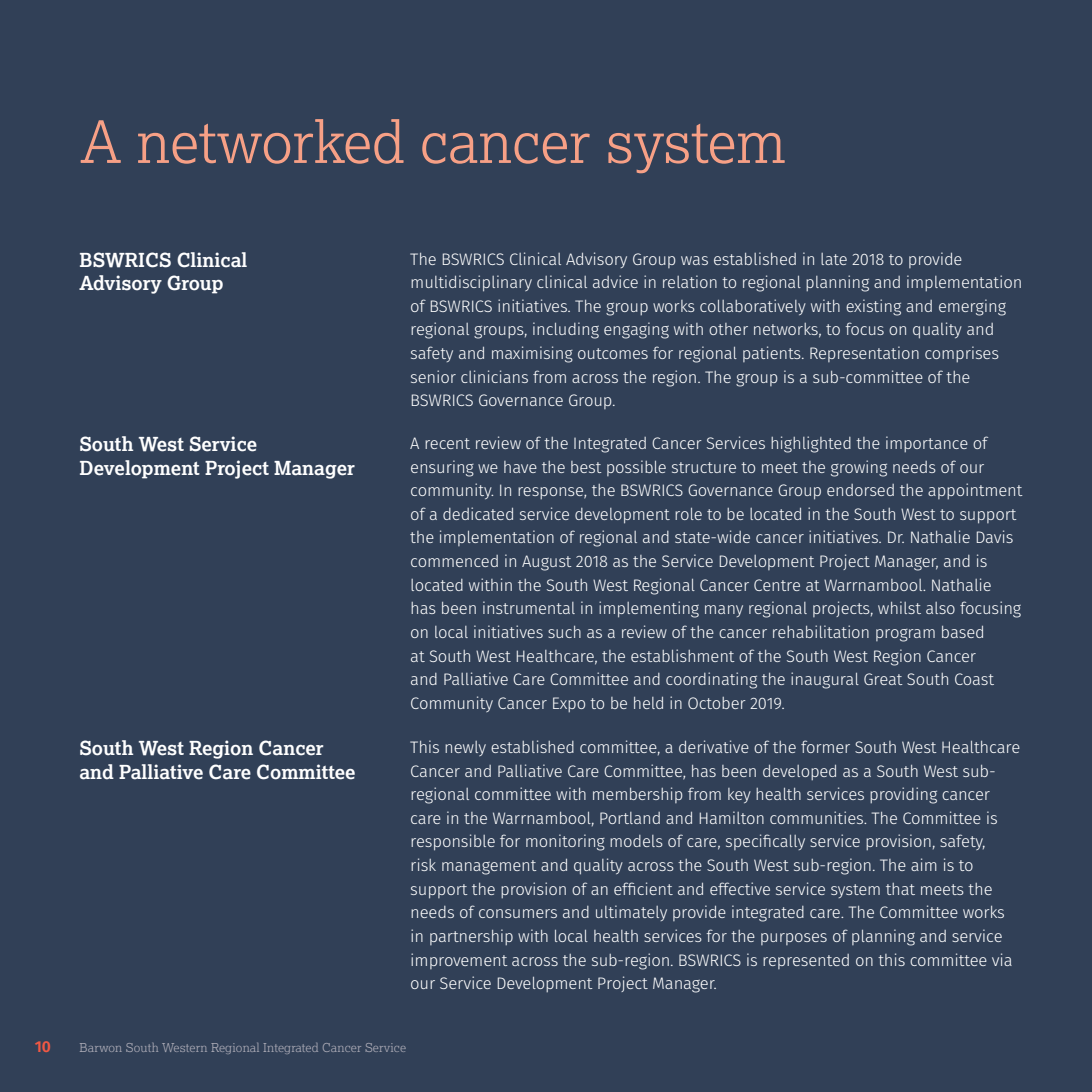
<style>
.page{position:relative;width:1092px;height:1092px;background:#fff}
.page>*{position:absolute;margin:0;border:0;box-sizing:border-box;transform-origin:0 0}
.t1{font:300 57.75px "Lexia";color:#f7a086}
.t2{font:700 19.25px/23.6px "Lexia";color:#fff}
.t3{font:300 16.62px/23.6px "Fira Sans";letter-spacing:-.01em;color:#fff}
.t4{font:600 15.75px "Fira Sans";color:#f05843}
.t5{font:300 12.25px "Lexia";letter-spacing:.01em;color:#adacb7}
</style>
<div class="page">
<div style="left:0;top:0;width:1091px;height:1091px;background:#314057"></div>
<h1 class="t1" style="left:80px;top:118px;width:707px">A networked cancer system</h1>
<p class="t2" style="left:79px;top:249px;width:170px">BSWRICS Clinical<br>Advisory Group</p>
<p class="t2" style="left:79px;top:433px;width:277px">South West Service<br>Development Project Manager</p>
<p class="t2" style="left:79px;top:737px;width:277px">South West Region Cancer and Palliative Care Committee</p>
<p class="t3" style="left:410px;top:247px;width:613px">The BSWRICS Clinical Advisory Group was established in late 2018 to provide multidisciplinary clinical advice in relation to regional planning and implementation of BSWRICS initiatives. The group works collaboratively with existing and emerging regional groups, including engaging with other networks, to focus on quality and safety and maximising outcomes for regional patients. Representation comprises senior clinicians from across the region. The group is a sub-committee of the BSWRICS Governance Group.</p>
<p class="t3" style="left:410px;top:431px;width:613px">A recent review of the Integrated Cancer Services highlighted the importance of ensuring we have the best possible structure to meet the growing needs of our community. In response, the BSWRICS Governance Group endorsed the appointment of a dedicated service development role to be located in the South West to support the implementation of regional and state-wide cancer initiatives. Dr. Nathalie Davis commenced in August 2018 as the Service Development Project Manager, and is located within the South West Regional Cancer Centre at Warrnambool. Nathalie<br>has been instrumental in implementing many regional projects, whilst also focusing on local initiatives such as a review of the cancer rehabilitation program based<br>at South West Healthcare, the establishment of the South West Region Cancer<br>and Palliative Care Committee and coordinating the inaugural Great South Coast Community Cancer Expo to be held in October 2019.</p>
<p class="t3" style="left:410px;top:735px;width:611px">This newly established committee, a derivative of the former South West Healthcare Cancer and Palliative Care Committee, has been developed as a South West sub&shy;regional committee with membership from key health services providing cancer care in the Warrnambool, Portland and Hamilton communities. The Committee is responsible for monitoring models of care, specifically service provision, safety,<br>risk management and quality across the South West sub-region. The aim is to support the provision of an efficient and effective service system that meets the needs of consumers and ultimately provide integrated care. The Committee works in partnership with local health services for the purposes of planning and service improvement across the sub-region. BSWRICS is represented on this committee via our Service Development Project Manager.</p>
<p class="t4" style="left:35px;top:1035px;width:18px">10</p>
<p class="t5" style="left:79px;top:1042px;width:328px">Barwon South Western Regional Integrated Cancer Service</p>
</div>
